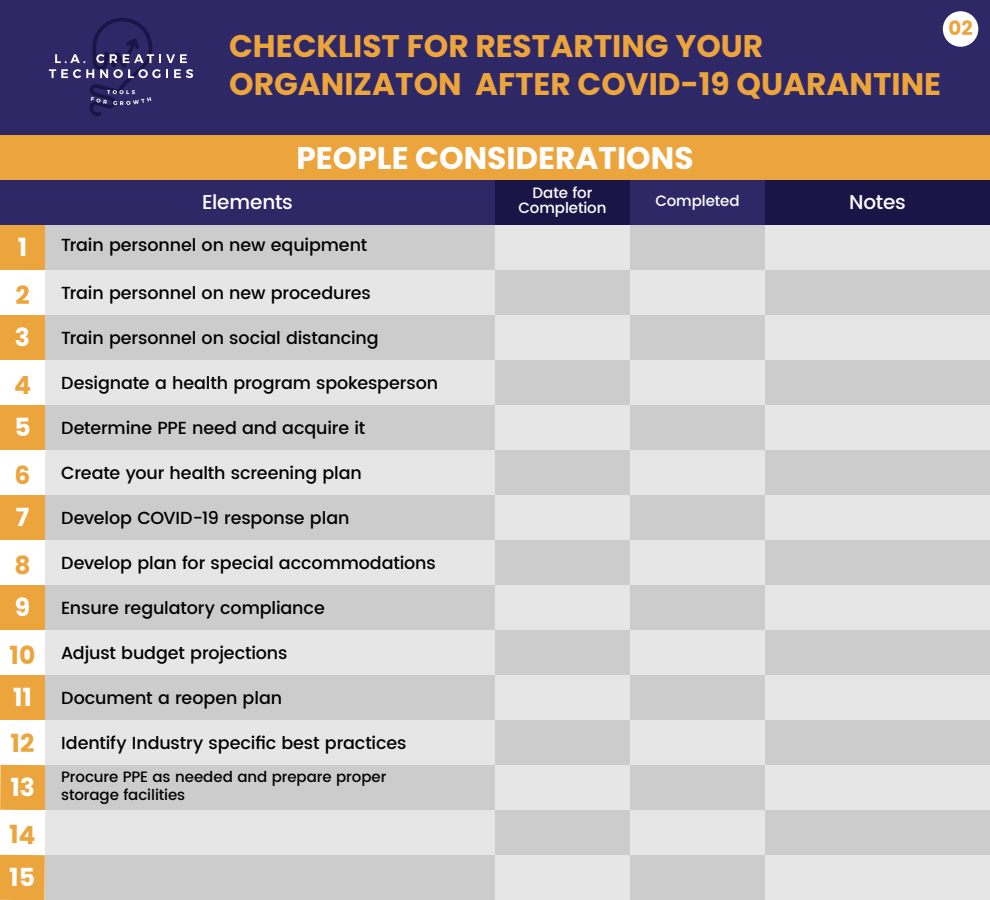
<style>
.page{position:relative;width:990px;height:900px;background:#fff}
.page>*{position:absolute;margin:0;border:0;box-sizing:border-box;transform-origin:0 0}
.t1{font:700 31.25px/37.5px "Poppins";color:#eca43c}
.t2{font:700 31.25px "Poppins";color:#fff}
.t3{font:700 25px "Poppins";color:#fff}
.t4{font:700 25px "Poppins";color:#eca43c}
.t5{font:500 20px "Poppins";letter-spacing:-.005em;color:#fff}
.t6{font:700 19.75px "Poppins";color:#eca43c}
.t7{font:500 17.5px "Poppins";letter-spacing:-.005em;color:#000}
.t8{font:500 15px/18px "Poppins";letter-spacing:-.005em;color:#000}
.t9{font:500 15px/15px "Poppins";letter-spacing:-.005em;color:#fff;text-align:center}
</style>
<div class="page">
<div style="left:0;top:0;width:990px;height:134px;background:#2f2867"></div>
<div style="left:943px;top:11px;width:35px;height:36px;background:#fff;border-radius:50%"></div>
<div style="left:0;top:135px;width:990px;height:45px;background:#eca43c"></div>
<svg style="left:49px;top:18px;width:144px;height:98px"></svg>
<div style="left:0;top:180px;width:495px;height:45px;background:#2f2867"></div>
<div style="left:495px;top:180px;width:135px;height:45px;background:#191647"></div>
<div style="left:765px;top:180px;width:225px;height:45px;background:#191647"></div>
<div style="left:630px;top:180px;width:135px;height:45px;background:#2f2867"></div>
<div style="left:45px;top:225px;width:450px;height:45px;background:#ccc"></div>
<div style="left:495px;top:225px;width:135px;height:45px;background:#e6e6e6"></div>
<div style="left:765px;top:225px;width:225px;height:45px;background:#e6e6e6"></div>
<div style="left:630px;top:225px;width:135px;height:45px;background:#ccc"></div>
<div style="left:45px;top:270px;width:450px;height:45px;background:#e6e6e6"></div>
<div style="left:495px;top:270px;width:135px;height:45px;background:#ccc"></div>
<div style="left:765px;top:270px;width:225px;height:45px;background:#ccc"></div>
<div style="left:630px;top:270px;width:135px;height:45px;background:#e6e6e6"></div>
<div style="left:45px;top:315px;width:450px;height:45px;background:#ccc"></div>
<div style="left:495px;top:315px;width:135px;height:45px;background:#e6e6e6"></div>
<div style="left:765px;top:315px;width:225px;height:45px;background:#e6e6e6"></div>
<div style="left:630px;top:315px;width:135px;height:45px;background:#ccc"></div>
<div style="left:45px;top:360px;width:450px;height:45px;background:#e6e6e6"></div>
<div style="left:495px;top:360px;width:135px;height:45px;background:#ccc"></div>
<div style="left:765px;top:360px;width:225px;height:45px;background:#ccc"></div>
<div style="left:630px;top:360px;width:135px;height:45px;background:#e6e6e6"></div>
<div style="left:45px;top:405px;width:450px;height:45px;background:#ccc"></div>
<div style="left:495px;top:405px;width:135px;height:45px;background:#e6e6e6"></div>
<div style="left:765px;top:405px;width:225px;height:45px;background:#e6e6e6"></div>
<div style="left:630px;top:405px;width:135px;height:45px;background:#ccc"></div>
<div style="left:45px;top:450px;width:450px;height:45px;background:#e6e6e6"></div>
<div style="left:495px;top:450px;width:135px;height:45px;background:#ccc"></div>
<div style="left:765px;top:450px;width:225px;height:45px;background:#ccc"></div>
<div style="left:630px;top:450px;width:135px;height:45px;background:#e6e6e6"></div>
<div style="left:45px;top:495px;width:450px;height:45px;background:#ccc"></div>
<div style="left:495px;top:495px;width:135px;height:45px;background:#e6e6e6"></div>
<div style="left:765px;top:495px;width:225px;height:45px;background:#e6e6e6"></div>
<div style="left:630px;top:495px;width:135px;height:45px;background:#ccc"></div>
<div style="left:45px;top:540px;width:450px;height:45px;background:#e6e6e6"></div>
<div style="left:495px;top:540px;width:135px;height:45px;background:#ccc"></div>
<div style="left:765px;top:540px;width:225px;height:45px;background:#ccc"></div>
<div style="left:630px;top:540px;width:135px;height:45px;background:#e6e6e6"></div>
<div style="left:495px;top:585px;width:135px;height:45px;background:#e6e6e6"></div>
<div style="left:765px;top:585px;width:225px;height:45px;background:#e6e6e6"></div>
<div style="left:630px;top:585px;width:135px;height:45px;background:#ccc"></div>
<div style="left:495px;top:630px;width:135px;height:45px;background:#ccc"></div>
<div style="left:765px;top:630px;width:225px;height:45px;background:#ccc"></div>
<div style="left:630px;top:630px;width:135px;height:45px;background:#e6e6e6"></div>
<div style="left:45px;top:675px;width:450px;height:45px;background:#ccc"></div>
<div style="left:495px;top:675px;width:135px;height:45px;background:#e6e6e6"></div>
<div style="left:765px;top:675px;width:225px;height:45px;background:#e6e6e6"></div>
<div style="left:630px;top:675px;width:135px;height:45px;background:#ccc"></div>
<div style="left:45px;top:720px;width:450px;height:45px;background:#e6e6e6"></div>
<div style="left:0;top:225px;width:45px;height:45px;background:#eca43c"></div>
<div style="left:495px;top:720px;width:135px;height:45px;background:#ccc"></div>
<div style="left:765px;top:720px;width:225px;height:45px;background:#ccc"></div>
<div style="left:45px;top:585px;width:450px;height:45px;background:#ccc"></div>
<div style="left:45px;top:630px;width:450px;height:45px;background:#e6e6e6"></div>
<div style="left:630px;top:720px;width:135px;height:45px;background:#e6e6e6"></div>
<div style="left:0;top:315px;width:45px;height:45px;background:#eca43c"></div>
<div style="left:0;top:405px;width:45px;height:45px;background:#eca43c"></div>
<div style="left:0;top:495px;width:45px;height:45px;background:#eca43c"></div>
<div style="left:0;top:585px;width:45px;height:45px;background:#eca43c"></div>
<div style="left:0;top:675px;width:45px;height:45px;background:#eca43c"></div>
<div style="left:0;top:765px;width:46px;height:45px;background:#eca43c"></div>
<div style="left:0;top:855px;width:45px;height:45px;background:#eca43c"></div>
<div style="left:495px;top:765px;width:135px;height:45px;background:#e6e6e6"></div>
<div style="left:765px;top:765px;width:225px;height:45px;background:#e6e6e6"></div>
<div style="left:630px;top:765px;width:135px;height:45px;background:#ccc"></div>
<div style="left:45px;top:810px;width:450px;height:45px;background:#e6e6e6"></div>
<div style="left:495px;top:810px;width:135px;height:45px;background:#ccc"></div>
<div style="left:765px;top:810px;width:225px;height:45px;background:#ccc"></div>
<div style="left:630px;top:810px;width:135px;height:45px;background:#e6e6e6"></div>
<div style="left:45px;top:855px;width:450px;height:45px;background:#ccc"></div>
<div style="left:495px;top:855px;width:135px;height:45px;background:#e6e6e6"></div>
<div style="left:765px;top:855px;width:225px;height:45px;background:#e6e6e6"></div>
<div style="left:45px;top:765px;width:450px;height:45px;background:#ccc"></div>
<div style="left:630px;top:855px;width:135px;height:45px;background:#ccc"></div>
<h2 class="t3" style="left:18px;top:233px;width:11px">1</h2>
<h2 class="t4" style="left:15px;top:280px;width:16px">2</h2>
<h2 class="t3" style="left:15px;top:323px;width:17px">3</h2>
<h2 class="t4" style="left:14px;top:370px;width:18px">4</h2>
<h2 class="t3" style="left:14px;top:413px;width:18px">5</h2>
<h2 class="t4" style="left:15px;top:460px;width:17px">6</h2>
<h2 class="t3" style="left:16px;top:503px;width:15px">7</h2>
<h2 class="t4" style="left:14px;top:550px;width:18px">8</h2>
<h2 class="t3" style="left:15px;top:593px;width:17px">9</h2>
<h2 class="t4" style="left:10px;top:640px;width:27px">10</h2>
<h2 class="t3" style="left:13px;top:683px;width:20px">11</h2>
<h2 class="t4" style="left:11px;top:729px;width:25px">12</h2>
<h2 class="t3" style="left:11px;top:773px;width:26px">13</h2>
<h2 class="t4" style="left:9px;top:820px;width:28px">14</h2>
<h2 class="t3" style="left:9px;top:863px;width:27px">15</h2>
<h1 class="t1" style="left:229px;top:27px;width:713px">CHECKLIST FOR RESTARTING YOUR<br>ORGANIZATON AFTER COVID-19 QUARANTINE</h1>
<p class="t6" style="left:949px;top:17px;width:26px">02</p>
<h1 class="t2" style="left:296px;top:140px;width:399px">PEOPLE CONSIDERATIONS</h1>
<p class="t5" style="left:202px;top:187px;width:93px">Elements</p>
<p class="t9" style="left:518px;top:186px;width:90px">Date for<br>Completion</p>
<p class="t9" style="left:655px;top:193px;width:86px">Completed</p>
<p class="t5" style="left:849px;top:187px;width:58px">Notes</p>
<p class="t7" style="left:61px;top:232px;width:308px">Train personnel on new equipment</p>
<p class="t7" style="left:61px;top:280px;width:311px">Train personnel on new procedures</p>
<p class="t7" style="left:61px;top:325px;width:319px">Train personnel on social distancing</p>
<p class="t7" style="left:61px;top:370px;width:378px">Designate a health program spokesperson</p>
<p class="t7" style="left:61px;top:415px;width:306px">Determine PPE need and acquire it</p>
<p class="t7" style="left:61px;top:460px;width:302px">Create your health screening plan</p>
<p class="t7" style="left:61px;top:505px;width:290px">Develop COVID-19 response plan</p>
<p class="t7" style="left:61px;top:550px;width:376px">Develop plan for special accommodations</p>
<p class="t7" style="left:61px;top:595px;width:265px">Ensure regulatory compliance</p>
<p class="t7" style="left:61px;top:640px;width:228px">Adjust budget projections</p>
<p class="t7" style="left:61px;top:685px;width:222px">Document a reopen plan</p>
<p class="t7" style="left:61px;top:730px;width:347px">Identify Industry specific best practices</p>
<p class="t8" style="left:61px;top:768px;width:327px">Procure PPE as needed and prepare proper storage facilities</p>
</div>
